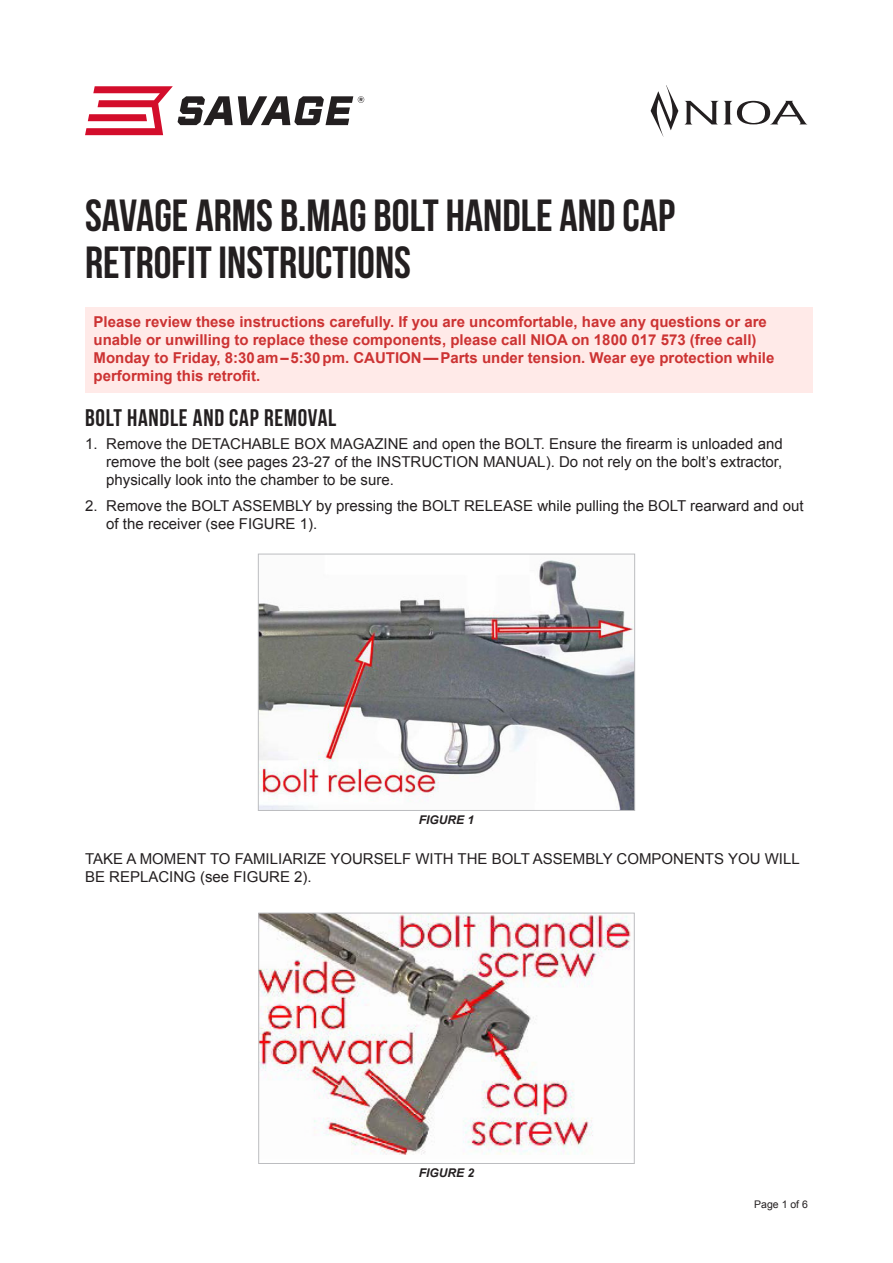
<style>
.page{position:relative;width:893px;height:1263px;background:#fff}
.page>*{position:absolute;margin:0;border:0;box-sizing:border-box;transform-origin:0 0}
.MAIN_HEADING{font:700 45px "Bebas Neue";color:#231f20}
.Heading_1{font:700 24px "Bebas Neue";letter-spacing:.03em;color:#231f20}
.Body_copy{font:15px/18px "Arial";color:#231f20}
.Body_copy-2{font:700 15px/18px "Arial";color:#c33}
.t1{font:italic 700 12px "Arial";color:#231f20}
.t2{font:10.5px "Arial";color:#231f20}
</style>
<div class="page">
<svg style="left:651px;top:85px;width:157px;height:52px"></svg>
<svg style="left:85px;top:86px;width:279px;height:49px"></svg>
<svg style="left:258px;top:553px;width:377px;height:258px"></svg>
<img style="left:260px;top:915px;width:371px;height:240px">
<div style="left:258px;top:913px;width:377px;height:251px;border:1px solid #bcbdc0"></div>
<div style="left:85px;top:307px;width:727px;height:85px;background:#ffeae8"></div>
<p class="MAIN_HEADING" style="left:85px;top:191px;width:592px">SAVAGE ARMS B.MAG BOLT HANDLE AND CAP</p>
<p class="MAIN_HEADING" style="left:85px;top:237px;width:328px">RETROFIT INSTRUCTIONS</p>
<p class="Body_copy-2" style="left:94px;top:313px;width:682px">Please review these instructions carefully. If you are uncomfortable, have any questions or are unable or unwilling to replace these components, please call NIOA on 1800 017 573 (free call)<br>Monday to Friday, 8:30am–5:30pm. CAUTION—Parts under tension. Wear eye protection while performing this retrofit.</p>
<p class="Heading_1" style="left:85px;top:405px;width:253px">BOLT HANDLE AND CAP REMOVAL</p>
<p class="Body_copy" style="left:106px;top:434px;width:678px;text-align:justify;text-indent:-21px">1. Remove the DETACHABLE BOX MAGAZINE and open the BOLT. Ensure the firearm is unloaded and remove the bolt (see pages 23-27 of the INSTRUCTION MANUAL). Do not rely on the bolt’s extractor, physically look into the chamber to be sure.</p>
<p class="Body_copy" style="left:106px;top:497px;width:699px;text-indent:-21px">2. Remove the BOLT ASSEMBLY by pressing the BOLT RELEASE while pulling the BOLT rearward and out of the receiver (see FIGURE 1).</p>
<p class="t1" style="left:419px;top:812px;width:57px">FIGURE 1</p>
<p class="Body_copy" style="left:85px;top:849px;width:716px">TAKE A MOMENT TO FAMILIARIZE YOURSELF WITH THE BOLT ASSEMBLY COMPONENTS YOU WILL<br>BE REPLACING (see FIGURE 2).</p>
<p class="t1" style="left:419px;top:1165px;width:57px">FIGURE 2</p>
<p class="t2" style="left:754px;top:1197px;width:55px">Page 1 of 6</p>
</div>
